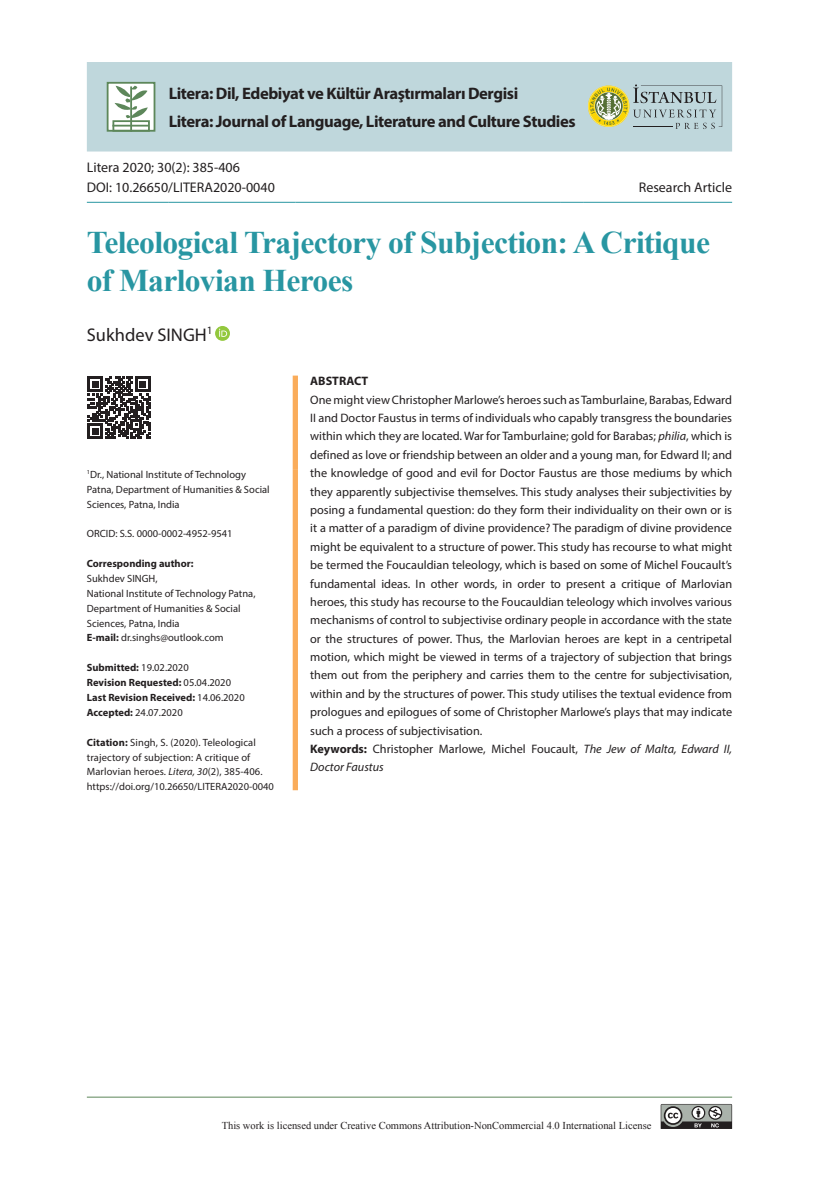
<style>
.page{position:relative;width:819px;height:1191px;background:#fff}
.page>*{position:absolute;margin:0;border:0;box-sizing:border-box;transform-origin:0 0}
.t1{font:700 31.5px/37.8px "Times New Roman";letter-spacing:-.02em;color:#2896a2}
.t2{font:18.38px "Myriad Pro";color:#231f20}
.t3{font:700 16.62px/28px "Myriad Pro";letter-spacing:-.025em;color:#231f20}
.t4{font:14px/20.5px "Myriad Pro";color:#231f20}
.t5{font:12.25px/18.4px "Myriad Pro";color:#231f20}
.t6{font:700 12.25px "Myriad Pro";color:#231f20}
.t7{font:10.5px/14.9px "Myriad Pro";color:#231f20}
.t8{font:700 10.5px/14.9px "Myriad Pro";color:#231f20}
.t9{font:10.5px "Times New Roman";color:#231f20}
.s1{font-weight:700}
.s2{font-weight:400}
.s3{font-style:italic}
</style>
<div class="page">
<div style="left:87px;top:62px;width:645px;height:89px;background:#bfd7dc"></div>
<hr style="left:87px;top:202px;width:82px;height:1px;background:#2896a2">
<hr style="left:169px;top:202px;width:126px;height:1px;background:#2896a2">
<hr style="left:295px;top:202px;width:266px;height:1px;background:#2896a2">
<svg style="left:561px;top:202px;width:22px;height:1px"></svg>
<hr style="left:583px;top:202px;width:149px;height:1px;background:#2896a2">
<div style="left:293px;top:375px;width:5px;height:95px;background:#faac5a"></div>
<div style="left:293px;top:470px;width:5px;height:320px;background:#faac5a"></div>
<div style="left:107px;top:82px;width:48px;height:50px;background:#fff;border:2px solid #5d875a"></div>
<div style="left:112px;top:120px;width:38px;height:12px;border:2px solid #5d875a"></div>
<hr style="left:112px;top:125px;width:37px;height:2px;background:#5d875a">
<svg style="left:115px;top:86px;width:33px;height:32px"></svg>
<hr style="left:130px;top:86px;width:2px;height:46px;background:#5d875a">
<svg style="left:588px;top:84px;width:134px;height:45px;background:#b2c0ab"></svg>
<svg style="left:215px;top:326px;width:15px;height:15px"></svg>
<svg style="left:219px;top:329px;width:8px;height:8px"></svg>
<svg style="left:88px;top:377px;width:62px;height:62px"></svg>
<hr style="left:87px;top:1096px;width:645px;height:1px;background:#5d875a">
<svg style="left:660px;top:1104px;width:72px;height:25px;background:#818280"></svg>
<h3 class="t3" style="left:169px;top:79px;width:408px">Litera: Dil, Edebiyat ve Kültür Araştırmaları Dergisi<br>Litera: Journal of Language, Literature and Culture Studies</h3>
<p class="t4" style="left:87px;top:157px;width:189px">Litera 2020; 30(2): 385-406<br>DOI: 10.26650/LITERA2020-0040</p>
<p class="t4" style="left:638px;top:177px;width:95px">Research Article</p>
<h1 class="t1" style="left:87px;top:223px;width:624px">Teleological Trajectory of Subjection: A Critique of Marlovian Heroes</h1>
<h2 class="t2" style="left:87px;top:323px;width:127px">Sukhdev SINGH<sup>1</sup></h2>
<p class="t7" style="left:87px;top:466px;width:184px"><sup>1</sup>Dr., National Institute of Technology<br>Patna, Department of Humanities &amp; Social<br>Sciences, Patna, India</p>
<p class="t7" style="left:87px;top:526px;width:147px">ORCID: S.S. 0000-0002-4952-9541</p>
<p class="t8" style="left:87px;top:556px;width:108px">Corresponding author:</p>
<p class="t7" style="left:87px;top:571px;width:170px">Sukhdev SINGH,<br>National Institute of Technology Patna,<br>Department of Humanities &amp; Social<br>Sciences, Patna, India<br><span class="s1">E-mail:</span> dr.singhs@outlook.com</p>
<p class="t8" style="left:87px;top:660px;width:159px">Submitted: <span class="s2">19.02.2020<br></span>Revision Requested: <span class="s2">05.04.2020<br></span>Last Revision Received: <span class="s2">14.06.2020<br></span>Accepted: <span class="s2">24.07.2020</span></p>
<p class="t7" style="left:87px;top:734px;width:188px"><span class="s1">Citation:</span> Singh, S. (2020). Teleological trajectory of subjection: A critique of Marlovian heroes. <span class="s3">Litera, 30</span>(2), 385-406. https://doi.org/10.26650/LITERA2020-0040</p>
<p class="t6" style="left:310px;top:373px;width:60px">ABSTRACT</p>
<p class="t5" style="left:310px;top:390px;width:423px">One might view Christopher Marlowe’s heroes such as Tamburlaine, Barabas, Edward II and Doctor Faustus in terms of individuals who capably transgress the boundaries within which they are located. War for Tamburlaine; gold for Barabas; <span class="s3">philia</span>, which is defined as love or friendship between an older and a young man, for Edward II; and the knowledge of good and evil for Doctor Faustus are those mediums by which they apparently subjectivise themselves. This study analyses their subjectivities by posing a fundamental question: do they form their individuality on their own or is it a matter of a paradigm of divine providence? The paradigm of divine providence might be equivalent to a structure of power. This study has recourse to what might be termed the Foucauldian teleology, which is based on some of Michel Foucault’s fundamental ideas. In other words, in order to present a critique of Marlovian heroes, this study has recourse to the Foucauldian teleology which involves various mechanisms of control to subjectivise ordinary people in accordance with the state or the structures of power. Thus, the Marlovian heroes are kept in a centripetal motion, which might be viewed in terms of a trajectory of subjection that brings them out from the periphery and carries them to the centre for subjectivisation, within and by the structures of power. This study utilises the textual evidence from prologues and epilogues of some of Christopher Marlowe’s plays that may indicate such a process of subjectivisation.<br><span class="s1">Keywords:</span> Christopher Marlowe, Michel Foucault, <span class="s3">The Jew of Malta, Edward II, Doctor Faustus</span></p>
<p class="t9" style="left:222px;top:1118px;width:431px">This work is licensed under Creative Commons Attribution-NonCommercial 4.0 International License</p>
</div>
